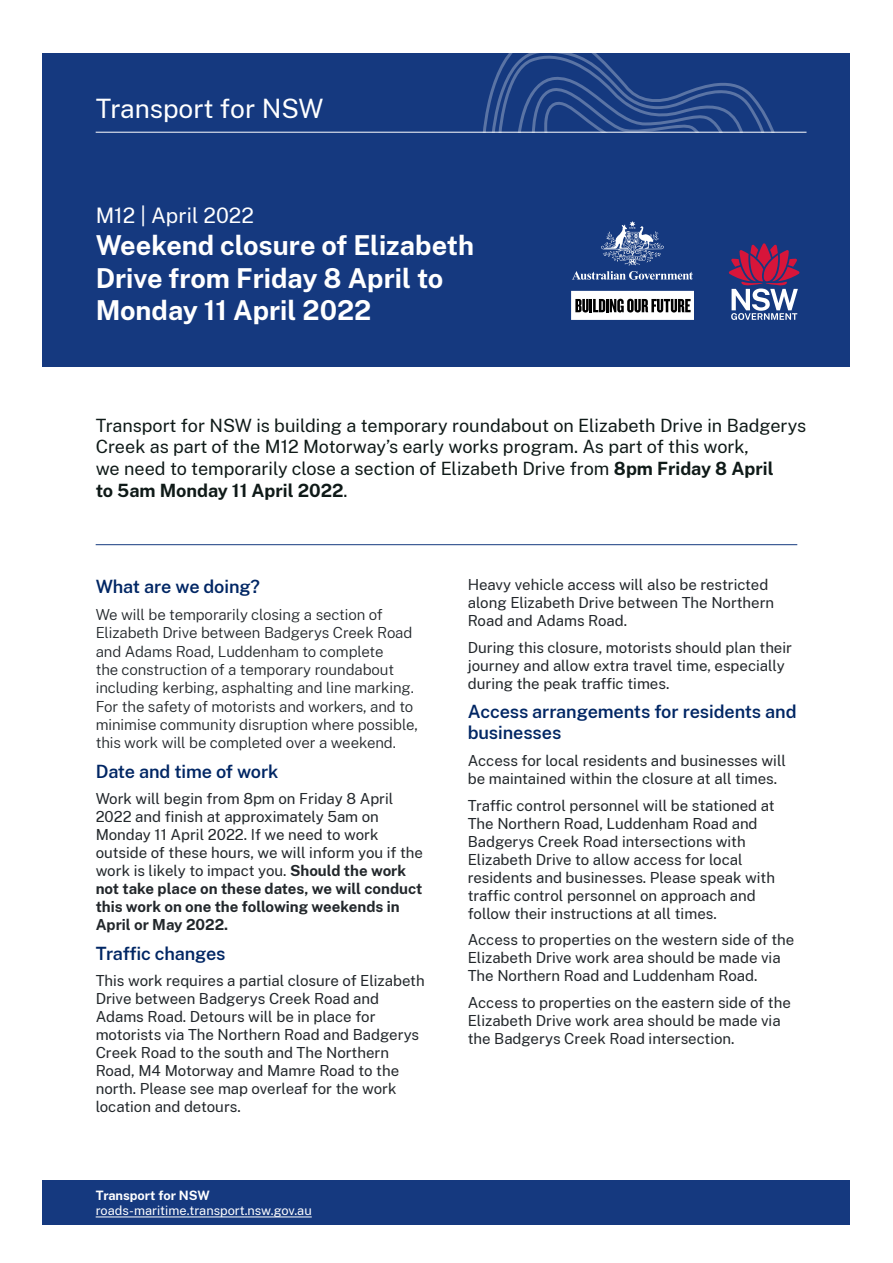
<style>
.page{position:relative;width:893px;height:1263px;background:#fff}
.page>*{position:absolute;margin:0;border:0;box-sizing:border-box;transform-origin:0 0}
.Heading_1{font:700 27px/32.4px "Public Sans NSW";color:#fff}
.Heading_1-2{font:26.25px "Public Sans NSW";letter-spacing:-.005em;color:#fff}
.Heading_1-3{font:21px "Public Sans NSW";color:#fff}
.Heading_3{font:18px/21.6px "Public Sans NSW";color:#0f1a18}
.Heading_4_BLUE01{font:600 18px/21px "Public Sans NSW";letter-spacing:-.005em;color:#002664}
.Body_GREY01{font:15px/18px "Public Sans NSW";color:#22272b}
.Body_GREY01-2{font:300 15px/18.3px "Public Sans NSW";letter-spacing:-.005em;color:#22272b}
.t1{font:12.75px "Public Sans NSW";color:#fff}
.t2{font:700 12.75px "Public Sans NSW";color:#fff}
.s1{font-weight:700}
</style>
<div class="page">
<div style="left:43px;top:1180px;width:807px;height:44px;background:#15397f"></div>
<div style="left:43px;top:53px;width:807px;height:314px;background:#15397f"></div>
<svg style="left:729px;top:243px;width:70px;height:77px"></svg>
<svg style="left:483px;top:53px;width:292px;height:79px"></svg>
<hr style="left:96px;top:544px;width:701px;height:1px;background:#15397f">
<hr style="left:96px;top:132px;width:710px;height:1px;background:#fff">
<svg style="left:571px;top:291px;width:123px;height:29px;background:#b5b5b5"></svg>
<svg style="left:572px;top:271px;width:121px;height:9px"></svg>
<svg style="left:601px;top:221px;width:63px;height:44px"></svg>
<hr style="left:96px;top:1216px;width:216px;height:1px;background:#fff">
<p class="Heading_1-2" style="left:96px;top:90px;width:229px">Transport for NSW</p>
<p class="Heading_1-3" style="left:96px;top:200px;width:160px">M12 | April 2022</p>
<p class="Heading_1" style="left:96px;top:227px;width:380px">Weekend closure of Elizabeth<br>Drive from Friday 8 April to<br>Monday 11 April 2022</p>
<h1 class="Heading_3" style="left:96px;top:413px;width:712px">Transport for NSW is building a temporary roundabout on Elizabeth Drive in Badgerys Creek as part of the M12 Motorway’s early works program. As part of this work,<br>we need to temporarily close a section of Elizabeth Drive from <span class="s1">8pm Friday 8 April<br>to 5am Monday 11 April 2022</span>.</h1>
<p class="Heading_4_BLUE01" style="left:96px;top:575px;width:166px">What are we doing?</p>
<p class="Body_GREY01-2" style="left:96px;top:604px;width:324px">We will be temporarily closing a section of Elizabeth Drive between Badgerys Creek Road and Adams Road, Luddenham to complete<br>the construction of a temporary roundabout including kerbing, asphalting and line marking.<br>For the safety of motorists and workers, and to minimise community disruption where possible, this work will be completed over a weekend.</p>
<p class="Heading_4_BLUE01" style="left:96px;top:759px;width:184px">Date and time of work</p>
<p class="Body_GREY01" style="left:96px;top:789px;width:329px">Work will begin from 8pm on Friday 8 April 2022 and finish at approximately 5am on Monday 11 April 2022. If we need to work outside of these hours, we will inform you if the work is likely to impact you. <span class="s1">Should the work not take place on these dates, we will conduct this work on one the following weekends in April or May 2022.</span></p>
<p class="Heading_4_BLUE01" style="left:96px;top:941px;width:131px">Traffic changes</p>
<p class="Body_GREY01" style="left:96px;top:971px;width:331px">This work requires a partial closure of Elizabeth Drive between Badgerys Creek Road and Adams Road. Detours will be in place for motorists via The Northern Road and Badgerys Creek Road to the south and The Northern Road, M4 Motorway and Mamre Road to the north. Please see map overleaf for the work location and detours.</p>
<p class="t2" style="left:96px;top:1185px;width:116px">Transport for NSW</p>
<p class="t1" style="left:96px;top:1200px;width:218px">roads-maritime.transport.nsw.gov.au</p>
<p class="Body_GREY01" style="left:468px;top:575px;width:308px">Heavy vehicle access will also be restricted along Elizabeth Drive between The Northern<br>Road and Adams Road.</p>
<p class="Body_GREY01" style="left:468px;top:637px;width:326px">During this closure, motorists should plan their journey and allow extra travel time, especially during the peak traffic times.</p>
<p class="Heading_4_BLUE01" style="left:468px;top:700px;width:330px">Access arrangements for residents and businesses</p>
<p class="Body_GREY01" style="left:468px;top:750px;width:320px">Access for local residents and businesses will be maintained within the closure at all times.</p>
<p class="Body_GREY01" style="left:468px;top:795px;width:309px">Traffic control personnel will be stationed at The Northern Road, Luddenham Road and Badgerys Creek Road intersections with Elizabeth Drive to allow access for local residents and businesses. Please speak with traffic control personnel on approach and follow their instructions at all times.</p>
<p class="Body_GREY01" style="left:468px;top:929px;width:328px">Access to properties on the western side of the<br>Elizabeth Drive work area should be made via<br>The Northern Road and Luddenham Road.</p>
<p class="Body_GREY01" style="left:468px;top:992px;width:325px">Access to properties on the eastern side of the<br>Elizabeth Drive work area should be made via the Badgerys Creek Road intersection.</p>
</div>
